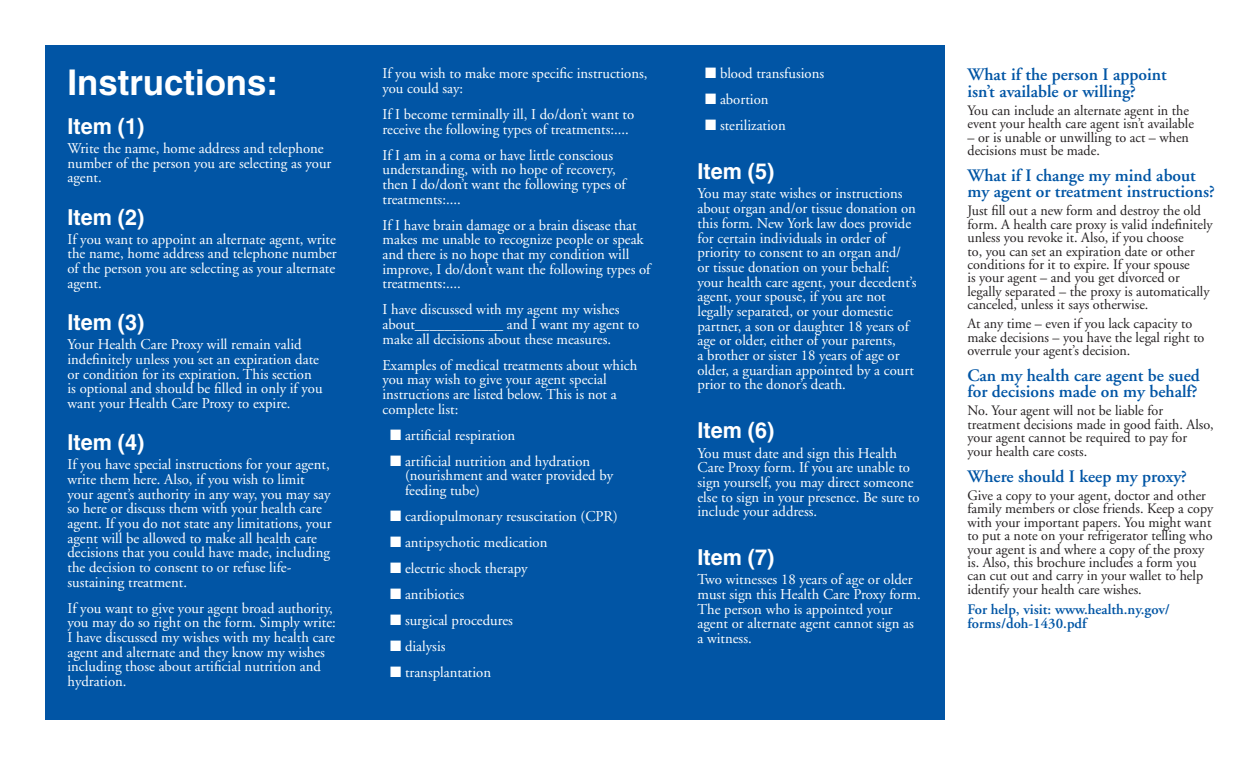
<style>
.page{position:relative;width:1260px;height:765px;background:#fff}
.page>*{position:absolute;margin:0;border:0;box-sizing:border-box;transform-origin:0 0}
.Body{font:700 35.5px "Helvetica";color:#fff}
.Reverse_Heading_Insi{font:700 22px "Helvetica";color:#fff}
.Body_Heading{font:600 17.5px/16.2px "Adobe Garamond";color:#0155a5}
.Body_Reverse{font:15px/14.8px "Adobe Garamond";color:#fff}
.Body-2{font:600 14.5px/14px "Adobe Garamond";color:#0155a5}
.Body-3{font:14.38px/13.5px "Adobe Garamond";color:#231f20}
</style>
<div class="page">
<div style="left:45px;top:45px;width:900px;height:675px;background:#0155a5"></div>
<p class="Body" style="left:68px;top:61px;width:212px">Instructions:</p>
<p class="Reverse_Heading_Insi" style="left:68px;top:113px;width:78px">Item (1)</p>
<p class="Body_Reverse" style="left:68px;top:141px;width:265px">Write the name, home address and telephone number of the person you are selecting as your agent.</p>
<p class="Reverse_Heading_Insi" style="left:68px;top:203px;width:78px">Item (2)</p>
<p class="Body_Reverse" style="left:68px;top:232px;width:271px;text-align:justify">If you want to appoint an alternate agent, write the name, home address and telephone number of the person you are selecting as your alternate agent.</p>
<p class="Reverse_Heading_Insi" style="left:68px;top:309px;width:78px">Item (3)</p>
<p class="Body_Reverse" style="left:68px;top:337px;width:257px">Your Health Care Proxy will remain valid indefinitely unless you set an expiration date or condition for its expiration. This section is optional and should be filled in only if you want your Health Care Proxy to expire.</p>
<p class="Reverse_Heading_Insi" style="left:68px;top:429px;width:78px">Item (4)</p>
<p class="Body_Reverse" style="left:68px;top:458px;width:266px">If you have special instructions for your agent, write them here. Also, if you wish to limit your agent’s authority in any way, you may say so here or discuss them with your health care agent. If you do not state any limitations, your agent will be allowed to make all health care decisions that you could have made, including the decision to consent to or refuse life&shy;sustaining treatment.</p>
<p class="Body_Reverse" style="left:68px;top:601px;width:270px">If you want to give your agent broad authority, you may do so right on the form. Simply write:<br>I have discussed my wishes with my health care agent and alternate and they know my wishes including those about artificial nutrition and hydration.</p>
<p class="Body_Reverse" style="left:382px;top:67px;width:266px">If you wish to make more specific instructions, you could say:</p>
<p class="Body_Reverse" style="left:382px;top:107px;width:253px">If I become terminally ill, I do/don’t want to receive the following types of treatments:....</p>
<p class="Body_Reverse" style="left:382px;top:148px;width:245px">If I am in a coma or have little conscious understanding, with no hope of recovery, then I do/don’t want the following types of treatments:....</p>
<p class="Body_Reverse" style="left:382px;top:218px;width:270px">If I have brain damage or a brain disease that makes me unable to recognize people or speak and there is no hope that my condition will improve, I do/don’t want the following types of treatments:....</p>
<p class="Body_Reverse" style="left:382px;top:303px;width:258px">I have discussed with my agent my wishes about____________ and I want my agent to make all decisions about these measures.</p>
<p class="Body_Reverse" style="left:382px;top:358px;width:256px">Examples of medical treatments about which you may wish to give your agent special instructions are listed below. This is not a complete list:</p>
<p class="Body_Reverse" style="left:390px;top:428px;width:127px">■ artificial respiration</p>
<p class="Body_Reverse" style="left:405px;top:454px;width:210px;text-indent:-15px">■ artificial nutrition and hydration (nourishment and water provided by feeding tube)</p>
<p class="Body_Reverse" style="left:390px;top:509px;width:229px">■ cardiopulmonary resuscitation (CPR)</p>
<p class="Body_Reverse" style="left:390px;top:535px;width:159px">■ antipsychotic medication</p>
<p class="Body_Reverse" style="left:390px;top:561px;width:139px">■ electric shock therapy</p>
<p class="Body_Reverse" style="left:390px;top:587px;width:76px">■ antibiotics</p>
<p class="Body_Reverse" style="left:390px;top:613px;width:125px">■ surgical procedures</p>
<p class="Body_Reverse" style="left:390px;top:639px;width:57px">■ dialysis</p>
<p class="Body_Reverse" style="left:390px;top:665px;width:103px">■ transplantation</p>
<p class="Body_Reverse" style="left:705px;top:67px;width:121px">■ blood transfusions</p>
<p class="Body_Reverse" style="left:705px;top:93px;width:65px">■ abortion</p>
<p class="Body_Reverse" style="left:705px;top:119px;width:82px">■ sterilization</p>
<p class="Reverse_Heading_Insi" style="left:698px;top:158px;width:78px">Item (5)</p>
<p class="Body_Reverse" style="left:698px;top:187px;width:221px">You may state wishes or instructions about organ and/or tissue donation on this form. New York law does provide for certain individuals in order of priority to consent to an organ and/ or tissue donation on your behalf: your health care agent, your decedent’s agent, your spouse, if you are not legally separated, or your domestic partner, a son or daughter 18 years of age or older, either of your parents,<br>a brother or sister 18 years of age or older, a guardian appointed by a court prior to the donor’s death.</p>
<p class="Reverse_Heading_Insi" style="left:698px;top:417px;width:78px">Item (6)</p>
<p class="Body_Reverse" style="left:698px;top:446px;width:224px">You must date and sign this Health Care Proxy form. If you are unable to sign yourself, you may direct someone else to sign in your presence. Be sure to include your address.</p>
<p class="Reverse_Heading_Insi" style="left:698px;top:544px;width:78px">Item (7)</p>
<p class="Body_Reverse" style="left:698px;top:573px;width:225px">Two witnesses 18 years of age or older must sign this Health Care Proxy form.<br>The person who is appointed your agent or alternate agent cannot sign as a witness.</p>
<p class="Body_Heading" style="left:968px;top:67px;width:201px">What if the person I appoint isn’t available or willing?</p>
<p class="Body-3" style="left:968px;top:104px;width:228px">You can include an alternate agent in the event your health care agent isn’t available</p>
<p class="Body-3" style="left:968px;top:131px;width:223px">– or is unable or unwilling to act – when decisions must be made.</p>
<p class="Body_Heading" style="left:968px;top:168px;width:249px">What if I change my mind about my agent or treatment instructions?</p>
<p class="Body-3" style="left:968px;top:204px;width:247px">Just fill out a new form and destroy the old form. A health care proxy is valid indefinitely unless you revoke it. Also, if you choose<br>to, you can set an expiration date or other conditions for it to expire. If your spouse<br>is your agent – and you get divorced or legally separated – the proxy is automatically canceled, unless it says otherwise.</p>
<p class="Body-3" style="left:968px;top:317px;width:239px">At any time – even if you lack capacity to make decisions – you have the legal right to overrule your agent’s decision.</p>
<p class="Body_Heading" style="left:968px;top:368px;width:234px">Can my health care agent be sued for decisions made on my behalf?</p>
<p class="Body-3" style="left:968px;top:405px;width:248px">No. Your agent will not be liable for treatment decisions made in good faith. Also, your agent cannot be required to pay for your health care costs.</p>
<p class="Body_Heading" style="left:968px;top:469px;width:221px">Where should I keep my proxy?</p>
<p class="Body-3" style="left:968px;top:489px;width:247px">Give a copy to your agent, doctor and other family members or close friends. Keep a copy with your important papers. You might want to put a note on your refrigerator telling who your agent is and where a copy of the proxy is. Also, this brochure includes a form you can cut out and carry in your wallet to help identify your health care wishes.</p>
<p class="Body-2" style="left:968px;top:603px;width:204px">For help, visit: www.health.ny.gov/ forms/doh-1430.pdf</p>
</div>
